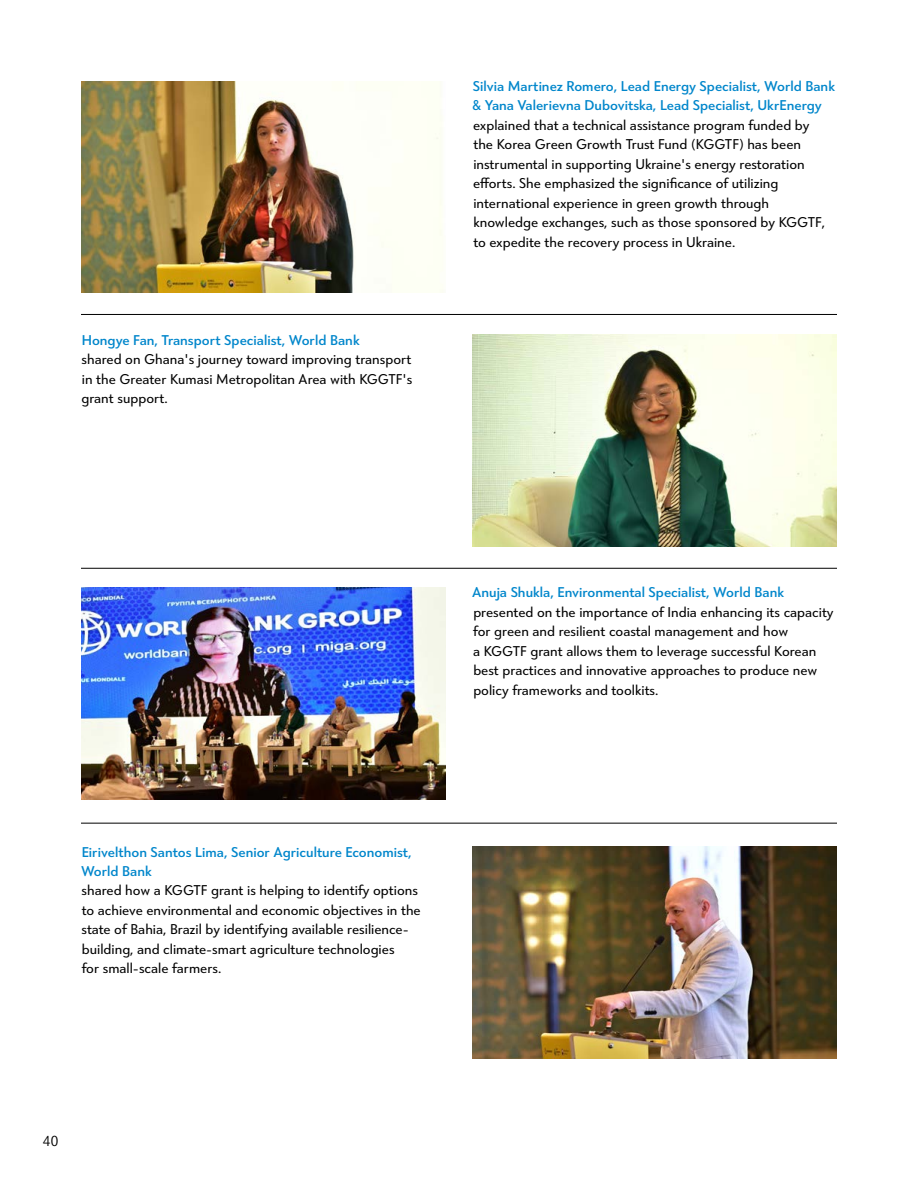
<style>
.page{position:relative;width:918px;height:1188px;background:#fff}
.page>*{position:absolute;margin:0;border:0;box-sizing:border-box;transform-origin:0 0}
.t1{font:300 15px "Tangent";color:#000}
.t2{font:14.7px/19.5px "Tangent";color:#000}
.t3{font:500 14.7px/19.5px "Tangent";color:#0086cb}
</style>
<div class="page">
<img style="left:81px;top:81px;width:363px;height:212px">
<img style="left:81px;top:588px;width:365px;height:211px">
<img style="left:472px;top:335px;width:365px;height:211px">
<img style="left:472px;top:847px;width:365px;height:211px">
<hr style="left:81px;top:314px;width:756px;height:1px;background:#000">
<hr style="left:81px;top:568px;width:756px;height:1px;background:#000">
<hr style="left:81px;top:823px;width:756px;height:1px;background:#000">
<p class="t3" style="left:82px;top:329px;width:280px">Hongye Fan, Transport Specialist, World Bank</p>
<p class="t2" style="left:82px;top:349px;width:332px;text-align:justify">shared on Ghana's journey toward improving transport in the Greater Kumasi Metropolitan Area with KGGTF's grant support.</p>
<p class="t3" style="left:472px;top:75px;width:364px">Silvia Martinez Romero, Lead Energy Specialist, World Bank &amp; Yana Valerievna Dubovitska, Lead Specialist, UkrEnergy</p>
<p class="t2" style="left:473px;top:115px;width:353px">explained that a technical assistance program funded by the Korea Green Growth Trust Fund (KGGTF) has been instrumental in supporting Ukraine's energy restoration efforts. She emphasized the significance of utilizing international experience in green growth through knowledge exchanges, such as those sponsored by KGGTF, to expedite the recovery process in Ukraine.</p>
<p class="t3" style="left:472px;top:582px;width:313px">Anuja Shukla, Environmental Specialist, World Bank</p>
<p class="t2" style="left:473px;top:602px;width:362px">presented on the importance of India enhancing its capacity for green and resilient coastal management and how<br>a KGGTF grant allows them to leverage successful Korean best practices and innovative approaches to produce new policy frameworks and toolkits.</p>
<p class="t3" style="left:81px;top:841px;width:332px">Eirivelthon Santos Lima, Senior Agriculture Economist,<br>World Bank</p>
<p class="t2" style="left:82px;top:880px;width:341px">shared how a KGGTF grant is helping to identify options to achieve environmental and economic objectives in the state of Bahia, Brazil by identifying available resilience&shy;building, and climate-smart agriculture technologies<br>for small-scale farmers.</p>
<p class="t1" style="left:42px;top:1131px;width:18px">40</p>
</div>
